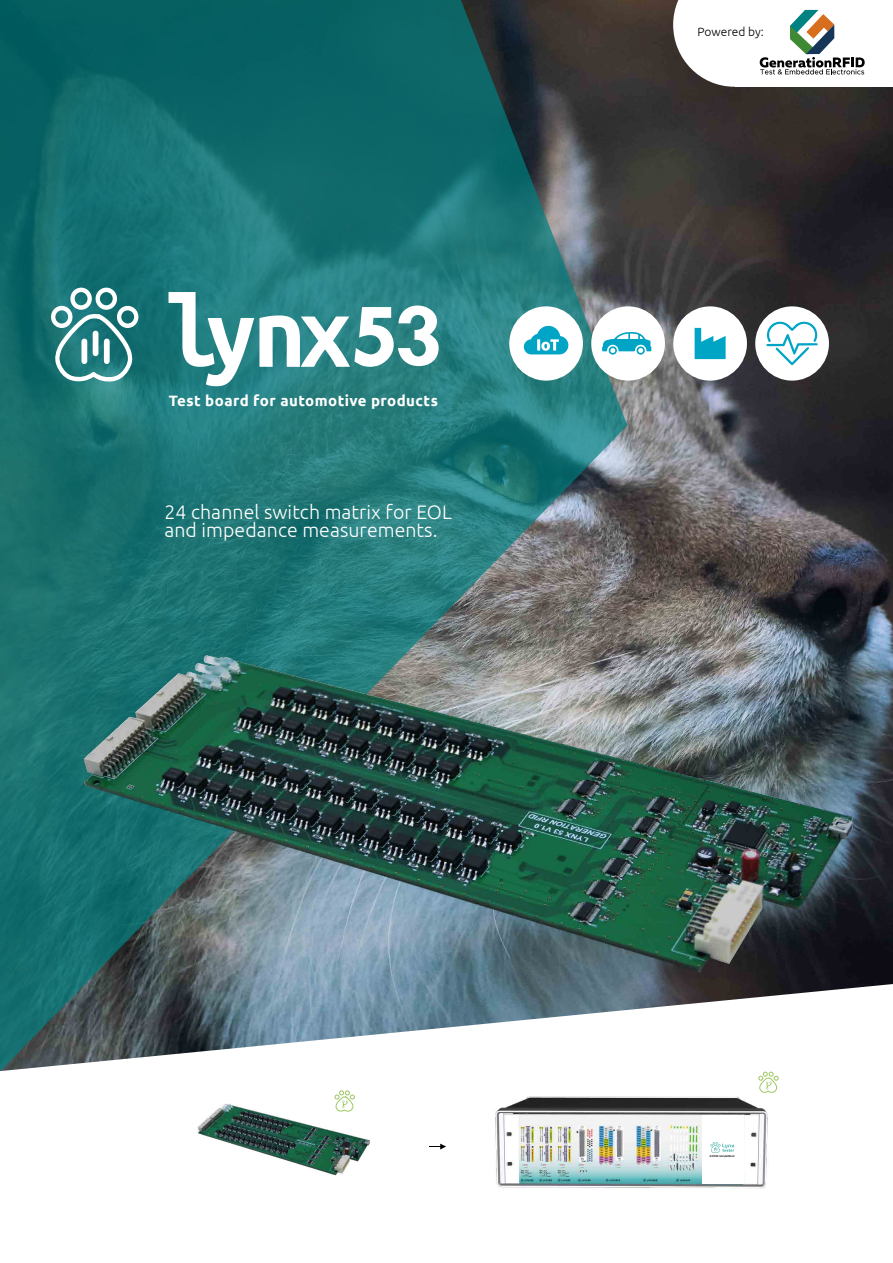
<style>
.page{position:relative;width:893px;height:1263px;background:#fff}
.page>*{position:absolute;margin:0;border:0;box-sizing:border-box;transform-origin:0 0}
.t1{font:300 19.5px/18px "Ubuntu";letter-spacing:.005em;color:#fff}
.t2{font:700 15px "Ubuntu";letter-spacing:.03em;color:#fff}
.t3{font:300 12px "Ubuntu";color:#000}
.t4{font:italic 700 2.85px "Lato";color:#000}
</style>
<div class="page">
<img style="left:627px;top:0;width:266px;height:984px">
<svg style="left:0;top:0;width:627px;height:631px;background:#226e6f"></svg>
<img style="left:495px;top:1096px;width:273px;height:93px">
<svg style="left:429px;top:1144px;width:17px;height:5px"></svg>
<div style="left:591px;top:306px;width:74px;height:75px;background:#fff;border-radius:50%"></div>
<svg style="left:602px;top:332px;width:49px;height:23px"></svg>
<div style="left:673px;top:306px;width:74px;height:75px;background:#fff;border-radius:50%"></div>
<svg style="left:695px;top:328px;width:31px;height:31px"></svg>
<div style="left:755px;top:306px;width:74px;height:75px;background:#fff;border-radius:50%"></div>
<svg style="left:766px;top:321px;width:52px;height:44px"></svg>
<div style="left:509px;top:306px;width:74px;height:75px;background:#fff;border-radius:50%"></div>
<svg style="left:524px;top:325px;width:45px;height:29px"></svg>
<div style="left:736px;top:0;width:157px;height:87px;background:#fff"></div>
<svg style="left:673px;top:0;width:192px;height:87px"></svg>
<svg style="left:51px;top:287px;width:87px;height:96px"></svg>
<div style="left:93px;top:331px;width:5px;height:25px;background:#fff;border-radius:3px"></div>
<div style="left:104px;top:339px;width:6px;height:25px;background:#fff;border-radius:3px"></div>
<div style="left:81px;top:339px;width:6px;height:25px;background:#fff;border-radius:3px"></div>
<svg style="left:759px;top:1082px;width:19px;height:11px"></svg>
<div style="left:702px;top:1115px;width:42px;height:68px;background:#fff"></div>
<svg style="left:710px;top:1142px;width:24px;height:11px"></svg>
<img style="left:0;top:631px;width:876px;height:451px">
<img style="left:179px;top:1068px;width:195px;height:108px">
<svg style="left:168px;top:292px;width:271px;height:94px"></svg>
<p class="t2" style="left:169px;top:391px;width:271px">Test board for automotive products</p>
<p class="t1" style="left:164px;top:503px;width:289px">24 channel switch matrix for EOL and impedance measurements.</p>
<p class="t3" style="left:697px;top:24px;width:68px">Powered by:</p>
<p class="t4" style="left:709px;top:1154px;width:27px">4.0 EOL test platform</p>
</div>
